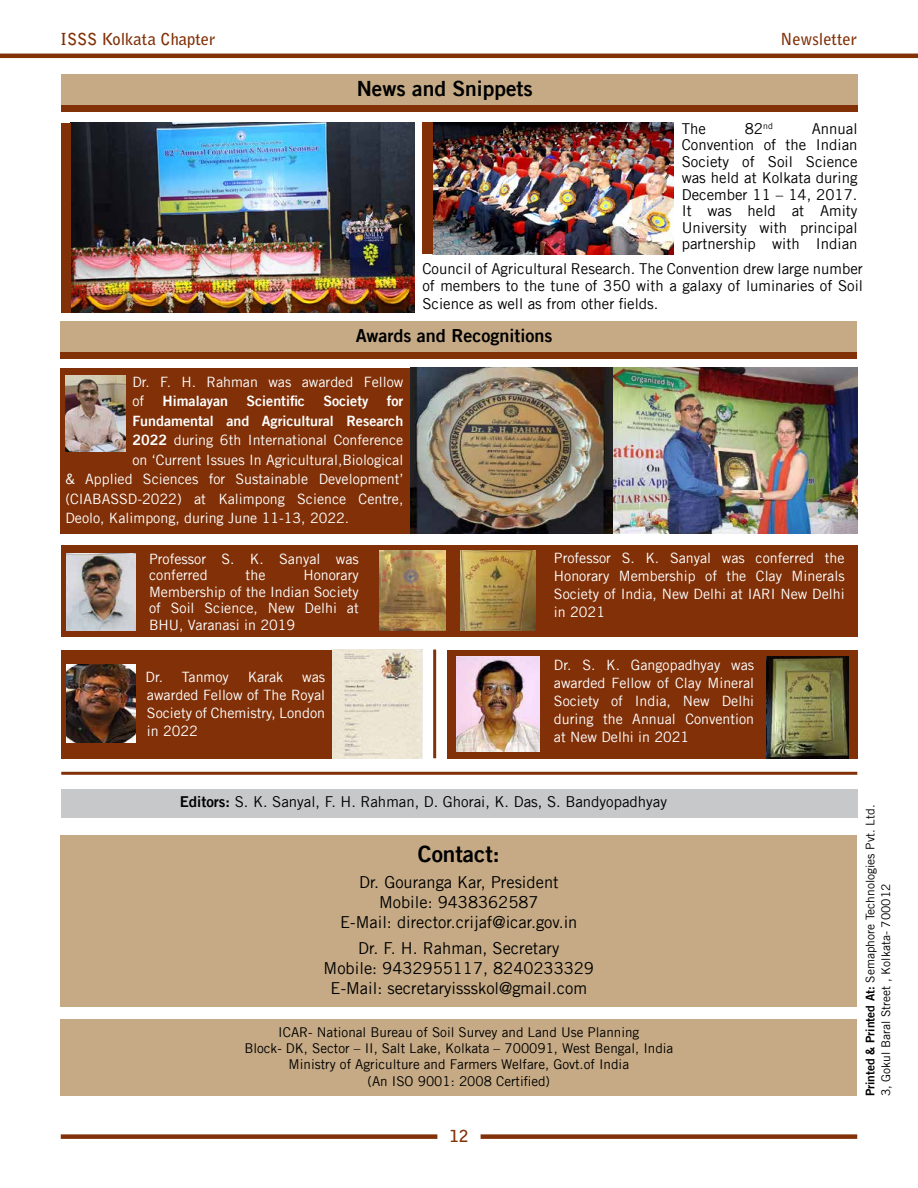
<style>
.page{position:relative;width:918px;height:1188px;background:#fff}
.page>*{position:absolute;margin:0;border:0;box-sizing:border-box;transform-origin:0 0}
.t1{font:22.5px "Trade Gothic LT Bold Two";color:#000}
.t2{font:21px "Trade Gothic LT Bold Two";color:#000}
.t3{font:18px "Trade Gothic LT Bold Two";color:#000}
.t4{font:16.5px/19.8px "Trade Gothic LT";color:#000;text-align:center}
.t5{font:700 16.5px "Bell Gothic Std";color:#813007}
.t6{font:15px/16.5px "Trade Gothic LT";color:#000;text-align:justify}
.t7{font:14.25px/18px "Trade Gothic LT";color:#fff;text-align:justify}
.t8{font:14.25px/19.5px "Trade Gothic LT Bold Two";color:#fff;text-align:right}
.t9{font:13.5px/16.2px "Trade Gothic LT";color:#000;text-align:center}
.t10{font:12px/15.8px "Trade Gothic LT";color:#000}
.s1{font-family:"Trade Gothic LT Bold Two"}
</style>
<div class="page">
<div style="left:61px;top:1134px;width:376px;height:5px;background:#813007"></div>
<div style="left:481px;top:1134px;width:376px;height:5px;background:#813007"></div>
<hr style="left:0;top:54px;width:918px;height:4px;background:#813007">
<div style="left:61px;top:835px;width:796px;height:171px;background:#c6aa85"></div>
<div style="left:61px;top:1019px;width:796px;height:77px;background:#c6aa85"></div>
<img style="left:70px;top:123px;width:345px;height:189px">
<div style="left:61px;top:81px;width:797px;height:30px;background:linear-gradient(to right,#813007,#813007)"></div>
<div style="left:61px;top:74px;width:797px;height:30px;background:#c6aa85"></div>
<img style="left:433px;top:123px;width:241px;height:131px">
<div style="left:422px;top:123px;width:11px;height:131px;background:#813007"></div>
<div style="left:61px;top:123px;width:9px;height:189px;background:#813007"></div>
<div style="left:61px;top:328px;width:796px;height:31px;background:#813007"></div>
<div style="left:61px;top:368px;width:349px;height:165px;background:#813007"></div>
<div style="left:61px;top:322px;width:796px;height:30px;background:#c6aa85"></div>
<img style="left:410px;top:368px;width:447px;height:165px">
<img style="left:66px;top:376px;width:60px;height:75px">
<div style="left:61px;top:789px;width:797px;height:28px;background:#c7c8ca"></div>
<div style="left:61px;top:545px;width:797px;height:91px;background:#813007"></div>
<div style="left:447px;top:650px;width:411px;height:108px;background:#813007"></div>
<div style="left:61px;top:650px;width:361px;height:108px;background:#813007"></div>
<img style="left:767px;top:656px;width:82px;height:102px">
<img style="left:380px;top:551px;width:65px;height:79px">
<img style="left:456px;top:656px;width:83px;height:95px">
<img style="left:66px;top:554px;width:70px;height:77px">
<img style="left:66px;top:664px;width:70px;height:79px">
<hr style="left:433px;top:650px;width:3px;height:108px;background:#813007">
<hr style="left:61px;top:772px;width:796px;height:3px;background:#813007">
<img style="left:461px;top:550px;width:74px;height:80px">
<img style="left:332px;top:650px;width:90px;height:108px">
<p class="t5" style="left:61px;top:29px;width:156px">ISSS Kolkata Chapter</p>
<p class="t5" style="left:781px;top:29px;width:78px">Newsletter</p>
<h2 class="t2" style="left:357px;top:76px;width:178px">News and Snippets</h2>
<p class="t6" style="left:682px;top:120px;width:26px">The</p>
<p class="t6" style="left:745px;top:120px;width:30px">82<sup>nd</sup></p>
<p class="t6" style="left:682px;top:120px;width:177px;text-indent:130px">Annual Convention of the Indian Society of Soil Science was held at Kolkata during December 11 – 14, 2017.<br>It was held at Amity University with principal partnership with Indian</p>
<p class="t6" style="left:422px;top:261px;width:442px">Council of Agricultural Research. The Convention drew large number of members to the tune of 350 with a galaxy of luminaries of Soil</p>
<p class="t6" style="left:422px;top:295px;width:238px">Science as well as from other fields.</p>
<p class="t3" style="left:356px;top:325px;width:198px">Awards and Recognitions</p>
<p class="t7" style="left:132px;top:372px;width:273px;line-height:19.5px">Dr. F. H. Rahman was awarded Fellow of</p>
<p class="t8" style="left:132px;top:391px;width:273px">for<br>Fundamental and Agricultural Research</p>
<p class="t7" style="left:132px;top:431px;width:273px"><span class="s1">2022</span> during 6th International Conference</p>
<p class="t7" style="left:132px;top:450px;width:273px">on ‘Current Issues In Agricultural,Biological</p>
<p class="t7" style="left:65px;top:470px;width:339px">&amp; Applied Sciences for Sustainable Development’</p>
<p class="t7" style="left:65px;top:489px;width:339px">(CIABASSD-2022) at Kalimpong Science Centre,</p>
<p class="t7" style="left:65px;top:509px;width:285px">Deolo, Kalimpong, during June 11-13, 2022.</p>
<p class="t8" style="left:162px;top:391px;width:67px">Himalayan</p>
<p class="t8" style="left:246px;top:391px;width:60px">Scientific</p>
<p class="t8" style="left:323px;top:391px;width:47px">Society</p>
<p class="t7" style="left:149px;top:550px;width:211px;line-height:16.5px">Professor S. K. Sanyal was conferred</p>
<p class="t7" style="left:149px;top:567px;width:211px;line-height:16.5px;text-indent:154px">Honorary Membership of the Indian Society of Soil Science, New Delhi at BHU, Varanasi in 2019</p>
<p class="t7" style="left:246px;top:566px;width:21px">the</p>
<p class="t7" style="left:146px;top:668px;width:85px">Dr. Tanmoy</p>
<p class="t7" style="left:248px;top:668px;width:37px">Karak</p>
<p class="t7" style="left:147px;top:668px;width:180px;text-indent:155px">was awarded Fellow of The Royal Society of Chemistry, London in 2022</p>
<p class="t7" style="left:554px;top:548px;width:292px">Professor S. K. Sanyal was conferred the Honorary Membership of the Clay Minerals Society of India, New Delhi at IARI New Delhi in 2021</p>
<p class="t7" style="left:554px;top:656px;width:202px">Dr. S. K. Gangopadhyay was awarded Fellow of Clay Mineral Society of India, New Delhi during the Annual Convention at New Delhi in 2021</p>
<p class="t6" style="left:180px;top:793px;width:489px"><span class="s1">Editors:</span> S. K. Sanyal, F. H. Rahman, D. Ghorai, K. Das, S. Bandyopadhyay</p>
<h1 class="t1" style="left:418px;top:840px;width:83px">Contact:</h1>
<p class="t4" style="left:340px;top:872px;width:239px">Dr. Gouranga Kar, President<br>Mobile: 9438362587<br>E-Mail: director.crijaf@icar.gov.in</p>
<p class="t4" style="left:324px;top:939px;width:272px">Dr. F. H. Rahman, Secretary<br>Mobile: 9432955117, 8240233329<br>E-Mail: secretaryissskol@gmail.com</p>
<p class="t9" style="left:244px;top:1024px;width:431px">ICAR- National Bureau of Soil Survey and Land Use Planning<br>Block- DK, Sector – II, Salt Lake, Kolkata – 700091, West Bengal, India Ministry of Agriculture and Farmers Welfare, Govt.of India<br>(An ISO 9001: 2008 Certified)</p>
<p class="t5" style="left:450px;top:1126px;width:20px">12</p>
<p class="t10" style="left:862px;top:1096px;width:293px;rotate:-90deg"><span class="s1">Printed &amp; Printed At:</span> Semaphore Technologies Pvt. Ltd.<br>3, Gokul Baral Street , Kolkata- 700012</p>
</div>
